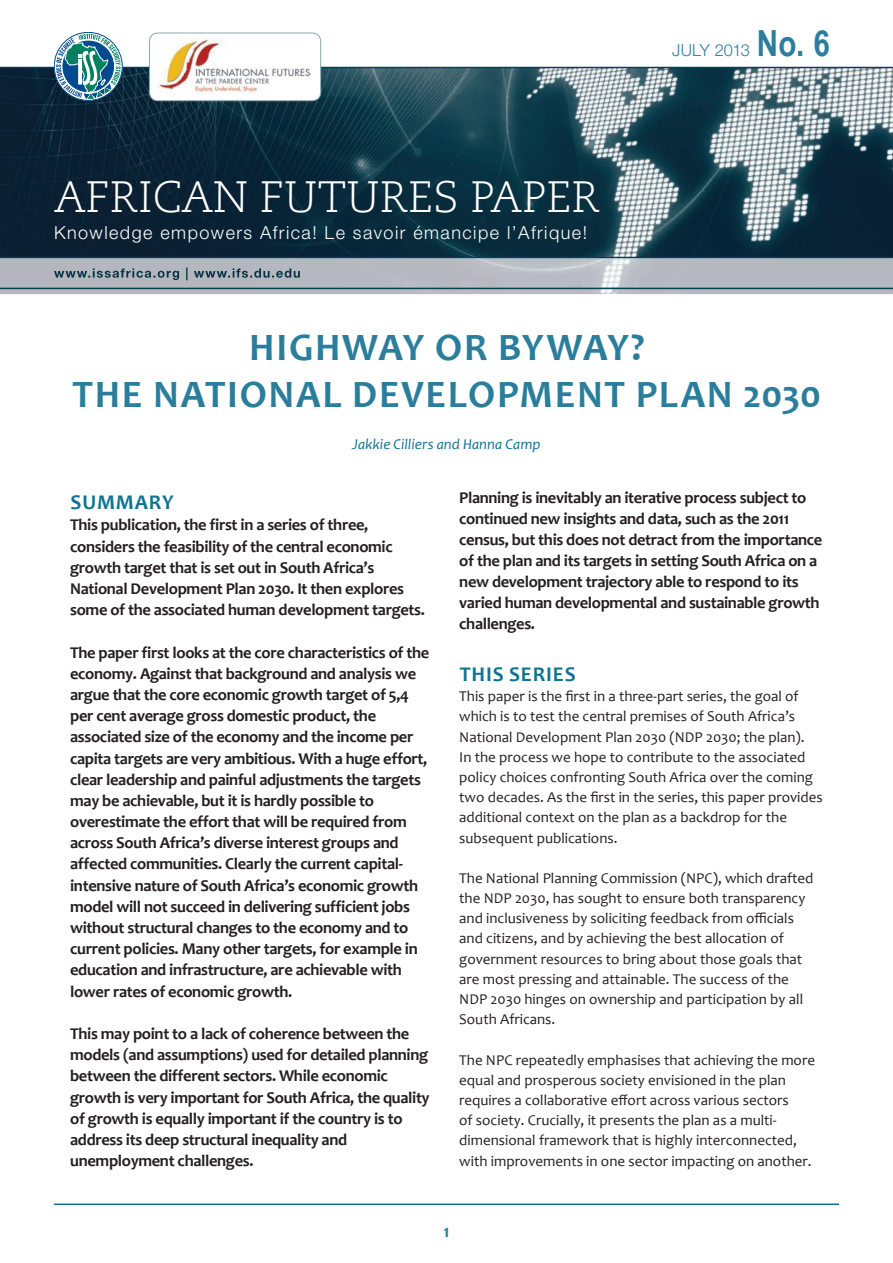
<style>
.page{position:relative;width:893px;height:1263px;background:#fff}
.page>*{position:absolute;margin:0;border:0;box-sizing:border-box;transform-origin:0 0}
.t1{font:300 43.65px "Caecilia LT Std";color:#fff}
.t2{font:700 39px/46.8px "Candara";letter-spacing:.045em;color:#2a7e9c;text-align:center}
.t3{font:700 21px "Candara";letter-spacing:.04em;color:#0f7393}
.t4{font:300 18px "Helvetica Neue LT Std";letter-spacing:.08em;color:#fff}
.t5{font:700 18px "Candara";color:#2a7e9c}
.t6{font:700 16.5px/21.1px "Candara";letter-spacing:-.02em;color:#231f20}
.t7{font:300 16.5px "Helvetica Neue LT Std";letter-spacing:-.015em;color:#2a7e9c}
.t8{font:15px/20.2px "Candara";color:#231f20}
.t9{font:italic 15px "Candara";letter-spacing:.005em;color:#0f7393}
.s1{font-family:"Arial Narrow";font-weight:700;font-size:36px}
</style>
<div class="page">
<hr style="left:54px;top:1203px;width:785px;height:2px;background:#0f7393">
<img style="left:0;top:68px;width:893px;height:226px">
<hr style="left:0;top:67px;width:893px;height:1px;background:#054053">
<div style="left:54px;top:32px;width:68px;height:69px;border:1px solid #01498e;border-radius:50%"></div>
<svg style="left:56px;top:34px;width:65px;height:65px"></svg>
<img style="left:54px;top:268px;width:246px;height:12px">
<hr style="left:0;top:288px;width:893px;height:1px;background:#054053">
<hr style="left:0;top:257px;width:893px;height:1px;background:#054053">
<div style="left:150px;top:33px;width:171px;height:68px;background:#fff;border-radius:9px"></div>
<img style="left:159px;top:39px;width:151px;height:55px">
<div style="left:149px;top:33px;width:172px;height:68px;border:1px solid #8fa8af;border-radius:9px"></div>
<h1 class="t1" style="left:54px;top:172px;width:547px">AFRICAN FUTURES PAPER</h1>
<p class="t4" style="left:54px;top:221px;width:535px">Knowledge empowers Africa! Le savoir émancipe l’Afrique!</p>
<p class="t7" style="left:672px;top:40px;width:159px">JULY 2013 <span class="s1">No. 6</span></p>
<h2 class="t2" style="left:73px;top:323px;width:750px">HIGHWAY OR BYWAY?<br>THE NATIONAL DEVELOPMENT PLAN 2030</h2>
<p class="t9" style="left:352px;top:435px;width:190px">Jakkie Cilliers and Hanna Camp</p>
<p class="t3" style="left:71px;top:489px;width:105px">SUMMARY</p>
<p class="t6" style="left:70px;top:514px;width:356px">This publication, the first in a series of three, considers the feasibility of the central economic growth target that is set out in South Africa’s National Development Plan 2030. It then explores some of the associated human development targets.</p>
<p class="t6" style="left:70px;top:641px;width:361px">The paper first looks at the core characteristics of the economy. Against that background and analysis we argue that the core economic growth target of 5,4 per cent average gross domestic product, the associated size of the economy and the income per capita targets are very ambitious. With a huge effort, clear leadership and painful adjustments the targets may be achievable, but it is hardly possible to overestimate the effort that will be required from across South Africa’s diverse interest groups and affected communities. Clearly the current capital&shy;intensive nature of South Africa’s economic growth model will not succeed in delivering sufficient jobs without structural changes to the economy and to current policies. Many other targets, for example in education and infrastructure, are achievable with lower rates of economic growth.</p>
<p class="t6" style="left:70px;top:1023px;width:361px">This may point to a lack of coherence between the models (and assumptions) used for detailed planning between the different sectors. While economic growth is very important for South Africa, the quality of growth is equally important if the country is to address its deep structural inequality and unemployment challenges.</p>
<p class="t6" style="left:459px;top:487px;width:365px">Planning is inevitably an iterative process subject to continued new insights and data, such as the 2011 census, but this does not detract from the importance of the plan and its targets in setting South Africa on a new development trajectory able to respond to its varied human developmental and sustainable growth challenges.</p>
<p class="t3" style="left:460px;top:661px;width:117px">THIS SERIES</p>
<p class="t8" style="left:459px;top:686px;width:365px">This paper is the first in a three-part series, the goal of which is to test the central premises of South Africa’s National Development Plan 2030 (NDP 2030; the plan).<br>In the process we hope to contribute to the associated policy choices confronting South Africa over the coming two decades. As the first in the series, this paper provides additional context on the plan as a backdrop for the subsequent publications.</p>
<p class="t8" style="left:459px;top:868px;width:356px">The National Planning Commission (NPC), which drafted the NDP 2030, has sought to ensure both transparency and inclusiveness by soliciting feedback from officials and citizens, and by achieving the best allocation of government resources to bring about those goals that are most pressing and attainable. The success of the NDP 2030 hinges on ownership and participation by all South Africans.</p>
<p class="t8" style="left:459px;top:1049px;width:357px">The NPC repeatedly emphasises that achieving the more equal and prosperous society envisioned in the plan requires a collaborative effort across various sectors<br>of society. Crucially, it presents the plan as a multi&shy;dimensional framework that is highly interconnected, with improvements in one sector impacting on another.</p>
<p class="t5" style="left:443px;top:1219px;width:8px">1</p>
</div>
